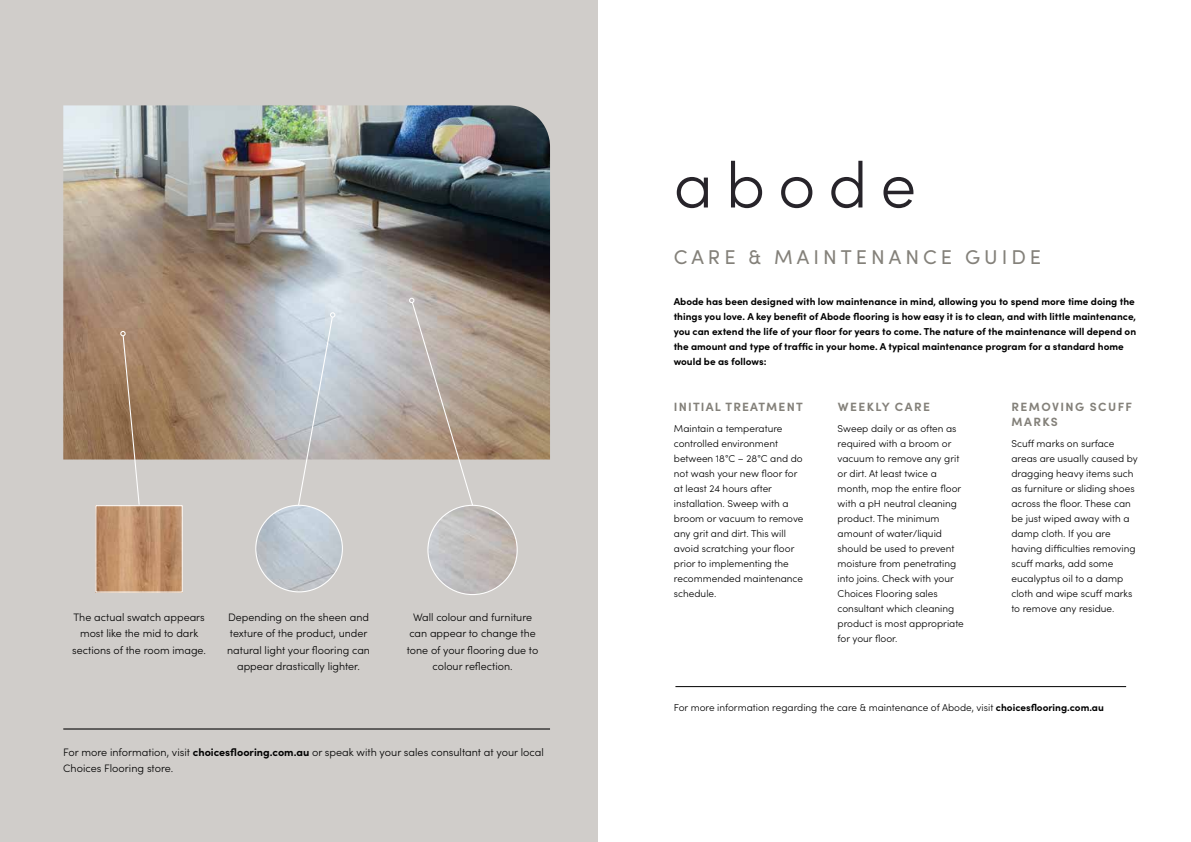
<style>
.page{position:relative;width:1191px;height:842px;background:#fff}
.page>*{position:absolute;margin:0;border:0;box-sizing:border-box;transform-origin:0 0}
.t1{font:300 64px "Sofia Pro";letter-spacing:.2em;color:#27242a}
.t2{font:20px "Sofia Pro";letter-spacing:.2em;color:#84817a}
.t3{font:700 12px/15px "Sofia Pro";letter-spacing:.12em;color:#84817a}
.t4{font:700 12px "Sofia Pro";letter-spacing:.1em;color:#84817a}
.t5{font:300 10.8px/16.2px "Sofia Pro";color:#000;text-align:center}
.t6{font:300 10px/15px "Sofia Pro";color:#000}
.t7{font:700 10px/15px "Sofia Pro";color:#000}
.s1{font-weight:700}
</style>
<div class="page">
<div style="left:0;top:0;width:597px;height:842px;background:#d0cdca"></div>
<hr style="left:63px;top:728px;width:487px;height:1px;background:#000">
<img style="left:63px;top:105px;width:487px;height:354px">
<img style="left:256px;top:505px;width:86px;height:87px;border-radius:43px">
<img style="left:428px;top:505px;width:89px;height:89px;border-radius:45px">
<svg style="left:409px;top:298px;width:65px;height:209px"></svg>
<svg style="left:297px;top:312px;width:38px;height:194px"></svg>
<svg style="left:120px;top:331px;width:20px;height:174px"></svg>
<img style="left:97px;top:507px;width:84px;height:84px">
<div style="left:95px;top:505px;width:88px;height:88px;border:1px solid #fff"></div>
<hr style="left:675px;top:686px;width:451px;height:1px;background:#000">
<p class="t5" style="left:72px;top:609px;width:135px">The actual swatch appears most like the mid to dark sections of the room image.</p>
<p class="t5" style="left:407px;top:609px;width:133px">Wall colour and furniture can appear to change the tone of your flooring due to colour reflection.</p>
<p class="t5" style="left:227px;top:609px;width:144px">Depending on the sheen and texture of the product, under natural light your flooring can appear drastically lighter.</p>
<p class="t5" style="left:63px;top:743px;width:482px;text-align:left">For more information, visit <span class="s1">choicesflooring.com.au</span> or speak with your sales consultant at your local<br>Choices Flooring store.</p>
<h1 class="t1" style="left:673px;top:139px;width:244px">abode</h1>
<h2 class="t2" style="left:673px;top:243px;width:369px">CARE &amp; MAINTENANCE GUIDE</h2>
<p class="t7" style="left:673px;top:293px;width:464px">Abode has been designed with low maintenance in mind, allowing you to spend more time doing the things you love. A key benefit of Abode flooring is how easy it is to clean, and with little maintenance, you can extend the life of your floor for years to come. The nature of the maintenance will depend on the amount and type of traffic in your home. A typical maintenance program for a standard home would be as follows:</p>
<p class="t3" style="left:837px;top:399px;width:94px">WEEKLY CARE</p>
<p class="t6" style="left:837px;top:420px;width:128px">Sweep daily or as often as required with a broom or vacuum to remove any grit or dirt. At least twice a month, mop the entire floor with a pH neutral cleaning product. The minimum amount of water/liquid should be used to prevent moisture from penetrating into joins. Check with your<br>Choices Flooring sales consultant which cleaning product is most appropriate for your floor.</p>
<p class="t3" style="left:1011px;top:399px;width:122px">REMOVING SCUFF<br>MARKS</p>
<p class="t6" style="left:1011px;top:435px;width:128px">Scuff marks on surface areas are usually caused by dragging heavy items such as furniture or sliding shoes across the floor. These can be just wiped away with a damp cloth. If you are having difficulties removing scuff marks, add some eucalyptus oil to a damp cloth and wipe scuff marks to remove any residue.</p>
<p class="t4" style="left:674px;top:398px;width:130px">INITIAL TREATMENT</p>
<p class="t6" style="left:674px;top:420px;width:131px">Maintain a temperature controlled environment between 18°C – 28°C and do not wash your new floor for at least 24 hours after installation. Sweep with a broom or vacuum to remove any grit and dirt. This will avoid scratching your floor prior to implementing the recommended maintenance schedule.</p>
<p class="t6" style="left:674px;top:700px;width:431px">For more information regarding the care &amp; maintenance of Abode, visit <span class="s1">choicesflooring.com.au</span></p>
</div>
